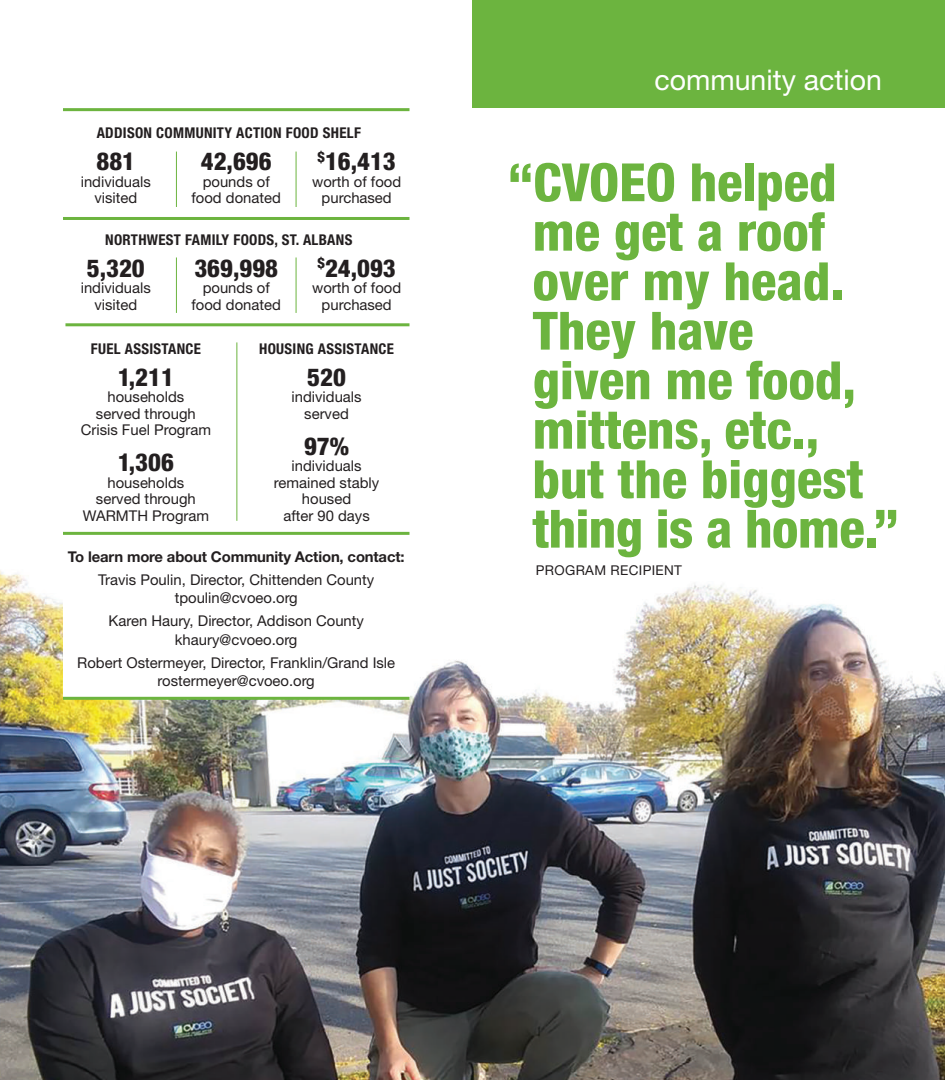
<style>
.page{position:relative;width:945px;height:1080px;background:#fff}
.page>*{position:absolute;margin:0;border:0;box-sizing:border-box;transform-origin:0 0}
.t1{font:800 condensed 52.8px/49.5px "Helvetica Neue LT Std";color:#6cb43f}
.t2{font:28.5px "Helvetica Neue LT Std";color:#fff}
.t3{font:800 condensed 24.75px "Helvetica Neue LT Std";color:#231f20}
.t4{font:14.85px/16.5px "Helvetica Neue LT Std";color:#231f20;text-align:center}
.t5{font:700 condensed 14.85px "Helvetica Neue LT Std";letter-spacing:.02em;color:#231f20}
.t6{font:700 14.85px "Helvetica Neue LT Std";letter-spacing:-.01em;color:#231f20}
.t7{font:13.5px "Helvetica Neue LT Std";letter-spacing:.025em;color:#231f20}
</style>
<div class="page">
<div style="left:472px;top:0;width:473px;height:108px;background:#6cb43f"></div>
<img style="left:0;top:570px;width:945px;height:510px">
<div style="left:63px;top:108px;width:347px;height:590px;background:#fff"></div>
<hr style="left:63px;top:217px;width:347px;height:3px;background:#6cb43f">
<hr style="left:63px;top:108px;width:347px;height:3px;background:#6cb43f">
<hr style="left:65px;top:323px;width:345px;height:3px;background:#6cb43f">
<hr style="left:63px;top:532px;width:347px;height:3px;background:#6cb43f">
<hr style="left:63px;top:697px;width:347px;height:3px;background:#6cb43f">
<hr style="left:237px;top:342px;width:1px;height:179px;background:#6cb43f">
<hr style="left:176px;top:257px;width:1px;height:56px;background:#6cb43f">
<hr style="left:176px;top:152px;width:1px;height:55px;background:#6cb43f">
<hr style="left:296px;top:257px;width:1px;height:56px;background:#6cb43f">
<hr style="left:296px;top:152px;width:1px;height:55px;background:#6cb43f">
<p class="t5" style="left:97px;top:124px;width:266px">ADDISON COMMUNITY ACTION FOOD SHELF</p>
<h3 class="t3" style="left:96px;top:146px;width:40px">881</h3>
<p class="t4" style="left:81px;top:173px;width:72px">individuals visited</p>
<h3 class="t3" style="left:201px;top:146px;width:72px">42,696</h3>
<p class="t4" style="left:192px;top:173px;width:91px">pounds of food donated</p>
<h3 class="t3" style="left:318px;top:146px;width:80px"><sup>$</sup>16,413</h3>
<p class="t4" style="left:312px;top:173px;width:91px">worth of food purchased</p>
<p class="t5" style="left:105px;top:230px;width:249px">NORTHWEST FAMILY FOODS, ST. ALBANS</p>
<h3 class="t3" style="left:87px;top:252px;width:59px">5,320</h3>
<p class="t4" style="left:81px;top:279px;width:72px">individuals visited</p>
<h3 class="t3" style="left:194px;top:252px;width:85px">369,998</h3>
<p class="t4" style="left:192px;top:279px;width:91px">pounds of food donated</p>
<h3 class="t3" style="left:318px;top:252px;width:80px"><sup>$</sup>24,093</h3>
<p class="t4" style="left:312px;top:279px;width:91px">worth of food purchased</p>
<p class="t5" style="left:91px;top:340px;width:112px">FUEL ASSISTANCE</p>
<p class="t5" style="left:259px;top:340px;width:136px">HOUSING ASSISTANCE</p>
<h3 class="t3" style="left:118px;top:362px;width:57px">1,211</h3>
<p class="t4" style="left:81px;top:388px;width:132px">households<br>served through<br>Crisis Fuel Program</p>
<h3 class="t3" style="left:118px;top:447px;width:57px">1,306</h3>
<p class="t4" style="left:83px;top:474px;width:128px">households<br>served through<br>WARMTH Program</p>
<h3 class="t3" style="left:307px;top:362px;width:40px">520</h3>
<p class="t4" style="left:292px;top:388px;width:72px">individuals served</p>
<h3 class="t3" style="left:304px;top:431px;width:46px">97%</h3>
<p class="t4" style="left:274px;top:458px;width:107px">individuals remained stably housed<br>after 90 days</p>
<p class="t6" style="left:68px;top:548px;width:338px">To learn more about Community Action, contact:</p>
<p class="t4" style="left:98px;top:571px;width:278px;line-height:18.1px">Travis Poulin, Director, Chittenden County tpoulin@cvoeo.org</p>
<p class="t4" style="left:108px;top:612px;width:257px;line-height:18.1px">Karen Haury, Director, Addison County khaury@cvoeo.org</p>
<p class="t4" style="left:77px;top:653px;width:319px;line-height:18.1px">Robert Ostermeyer, Director, Franklin/Grand Isle rostermeyer@cvoeo.org</p>
<h2 class="t2" style="left:654px;top:63px;width:229px">community action</h2>
<h1 class="t1" style="left:533px;top:157px;width:368px;text-indent:-25px">“CVOEO helped me get a roof over my head.<br>They have<br>given me food, mittens, etc., but the biggest thing is a home.”</h1>
<p class="t7" style="left:536px;top:562px;width:148px">PROGRAM RECIPIENT</p>
</div>
